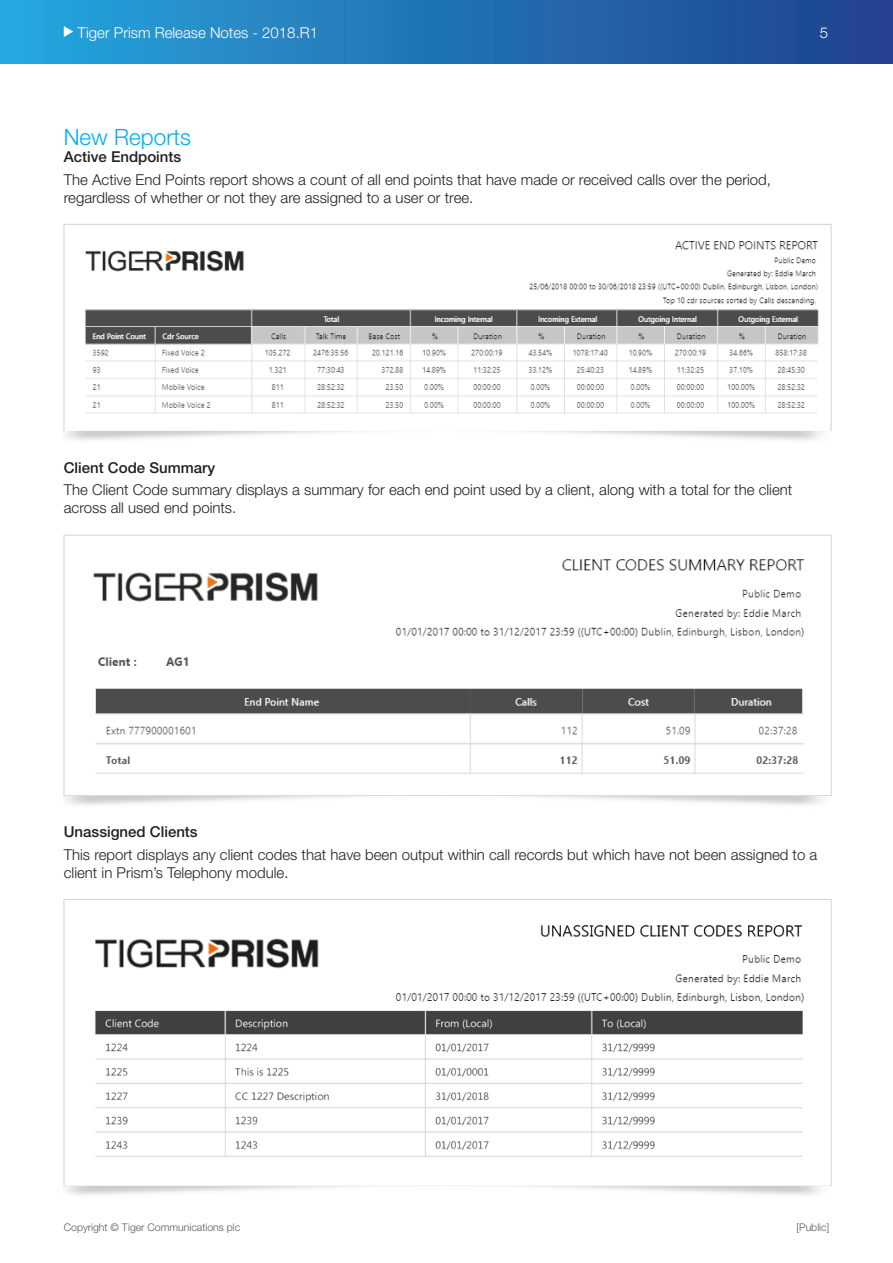
<style>
.page{position:relative;width:893px;height:1263px;background:#fff}
.page>*{position:absolute;margin:0;border:0;box-sizing:border-box;transform-origin:0 0}
.Secondary_headings{font:300 22.5px "Helvetica Neue";color:#00aeef}
.Body{font:300 15px/18px "Helvetica Neue";color:#231f20}
.boldcontent{font:500 15px "Helvetica Neue";color:#231f20}
.t1{font:300 15px "Helvetica Neue";color:#fff}
.t2{font:300 15px "Helvetica Neue LT Std";color:#fff}
.t3{font:300 10.5px "Helvetica Neue";color:#57585a}
</style>
<div class="page">
<div style="left:0;top:0;width:893px;height:64px;background:linear-gradient(to right,#26a7de,#20408c)"></div>
<svg style="left:64px;top:26px;width:9px;height:11px"></svg>
<img style="left:85px;top:241px;width:734px;height:173px">
<div style="left:64px;top:224px;width:767px;height:208px;border:1px solid #d1d2d4"></div>
<img style="left:93px;top:559px;width:712px;height:215px">
<div style="left:64px;top:535px;width:767px;height:261px;border:1px solid #d1d2d4"></div>
<img style="left:95px;top:924px;width:709px;height:232px">
<p class="t1" style="left:77px;top:23px;width:242px">Tiger Prism Release Notes - 2018.R1</p>
<p class="t2" style="left:820px;top:23px;width:10px">5</p>
<p class="Secondary_headings" style="left:64px;top:123px;width:129px">New Reports</p>
<p class="boldcontent" style="left:64px;top:148px;width:119px">Active Endpoints</p>
<p class="Body" style="left:64px;top:170px;width:709px">The Active End Points report shows a count of all end points that have made or received calls over the period, regardless of whether or not they are assigned to a user or tree.</p>
<p class="boldcontent" style="left:64px;top:459px;width:153px">Client Code Summary</p>
<p class="Body" style="left:64px;top:481px;width:730px">The Client Code summary displays a summary for each end point used by a client, along with a total for the client across all used end points.</p>
<p class="boldcontent" style="left:64px;top:823px;width:135px">Unassigned Clients</p>
<p class="Body" style="left:64px;top:845px;width:755px">This report displays any client codes that have been output within call records but which have not been assigned to a client in Prism’s Telephony module.</p>
<p class="t3" style="left:64px;top:1220px;width:178px">Copyright © Tiger Communications plc</p>
<p class="t3" style="left:796px;top:1220px;width:34px">[Public]</p>
</div>
